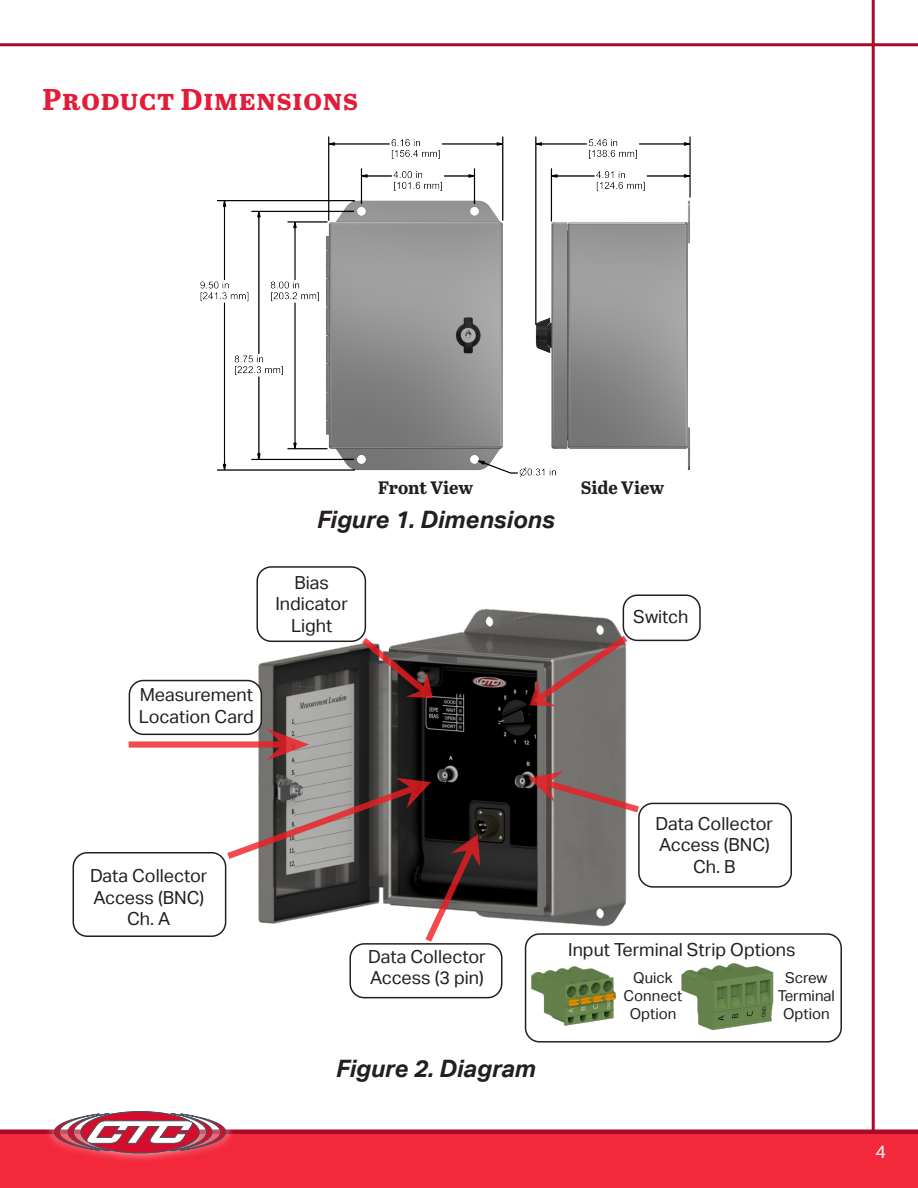
<style>
.page{position:relative;width:918px;height:1188px;background:#fff}
.page>*{position:absolute;margin:0;border:0;box-sizing:border-box;transform-origin:0 0}
.Heading{font:700 30px "Abril Text";letter-spacing:.02em;color:#e31c37}
.t1{font:italic 700 24px "Aktiv Grotesk";color:#231f20}
.t2{font:18px "Aktiv Grotesk";color:#231f20}
.t3{font:700 18px "Abril Text";color:#231f20}
.t4{font:18px "Aktiv Grotesk";color:#fff}
.t5{font:15px "Aktiv Grotesk";color:#231f20}
</style>
<div class="page">
<hr style="left:872px;top:0;width:3px;height:1188px;background:#a90a2b">
<div style="left:0;top:1134px;width:918px;height:54px;background:#f3293b"></div>
<hr style="left:0;top:1130px;width:918px;height:4px;background:#a90a2b">
<div style="left:45px;top:1102px;width:190px;height:61px;background:#fff;opacity:.75"></div>
<svg style="left:54px;top:1112px;width:172px;height:41px"></svg>
<hr style="left:0;top:43px;width:918px;height:3px;background:#a90a2b">
<img style="left:200px;top:136px;width:491px;height:341px">
<img style="left:242px;top:583px;width:388px;height:370px">
<img style="left:478px;top:945px;width:142px;height:95px">
<img style="left:681px;top:963px;width:93px;height:68px">
<div style="left:525px;top:933px;width:317px;height:110px;border:2px solid #231f20;border-radius:14px"></div>
<div style="left:129px;top:681px;width:132px;height:53px;background:#fff;border-radius:14px"></div>
<div style="left:129px;top:680px;width:133px;height:55px;border:2px solid #231f20;border-radius:14px"></div>
<div style="left:349px;top:943px;width:153px;height:55px;border:2px solid #231f20;border-radius:14px"></div>
<div style="left:257px;top:566px;width:109px;height:76px;border:2px solid #231f20;border-radius:14px"></div>
<div style="left:638px;top:803px;width:154px;height:85px;border:2px solid #231f20;border-radius:14px"></div>
<div style="left:623px;top:594px;width:78px;height:47px;border:2px solid #231f20;border-radius:14px"></div>
<svg style="left:129px;top:728px;width:180px;height:33px"></svg>
<svg style="left:528px;top:771px;width:111px;height:41px;background:#8d6c6a"></svg>
<svg style="left:362px;top:638px;width:71px;height:60px;background:#694d4d"></svg>
<svg style="left:530px;top:636px;width:97px;height:70px;background:#77615e"></svg>
<div style="left:73px;top:852px;width:153px;height:85px;border:2px solid #231f20;border-radius:14px"></div>
<svg style="left:227px;top:778px;width:253px;height:164px"></svg>
<p class="Heading" style="left:43px;top:77px;width:317px">Product Dimensions</p>
<p class="t2" style="left:140px;top:685px;width:115px">Measurement</p>
<p class="t2" style="left:139px;top:706px;width:116px">Location Card</p>
<p class="t3" style="left:378px;top:475px;width:96px">Front View</p>
<p class="t3" style="left:581px;top:475px;width:85px">Side View</p>
<p class="t1" style="left:317px;top:505px;width:239px">Figure 1. Dimensions</p>
<p class="t2" style="left:294px;top:572px;width:36px">Bias</p>
<p class="t2" style="left:275px;top:594px;width:74px">Indicator</p>
<p class="t2" style="left:291px;top:615px;width:43px">Light</p>
<p class="t2" style="left:633px;top:606px;width:57px">Switch</p>
<p class="t2" style="left:90px;top:865px;width:119px">Data Collector</p>
<p class="t2" style="left:93px;top:887px;width:112px">Access (BNC)</p>
<p class="t2" style="left:127px;top:909px;width:45px">Ch. A</p>
<p class="t2" style="left:368px;top:946px;width:119px">Data Collector</p>
<p class="t2" style="left:370px;top:968px;width:115px">Access (3 pin)</p>
<p class="t1" style="left:336px;top:1054px;width:201px">Figure 2. Diagram</p>
<p class="t2" style="left:656px;top:813px;width:119px">Data Collector</p>
<p class="t2" style="left:659px;top:835px;width:112px">Access (BNC)</p>
<p class="t2" style="left:693px;top:856px;width:44px">Ch. B</p>
<p class="t2" style="left:568px;top:939px;width:229px">Input Terminal Strip Options</p>
<p class="t5" style="left:633px;top:969px;width:41px">Quick</p>
<p class="t5" style="left:624px;top:987px;width:60px">Connect</p>
<p class="t5" style="left:630px;top:1005px;width:48px">Option</p>
<p class="t5" style="left:785px;top:969px;width:44px">Screw</p>
<p class="t5" style="left:778px;top:987px;width:59px">Terminal</p>
<p class="t5" style="left:783px;top:1005px;width:48px">Option</p>
<p class="t4" style="left:875px;top:1142px;width:12px">4</p>
</div>
